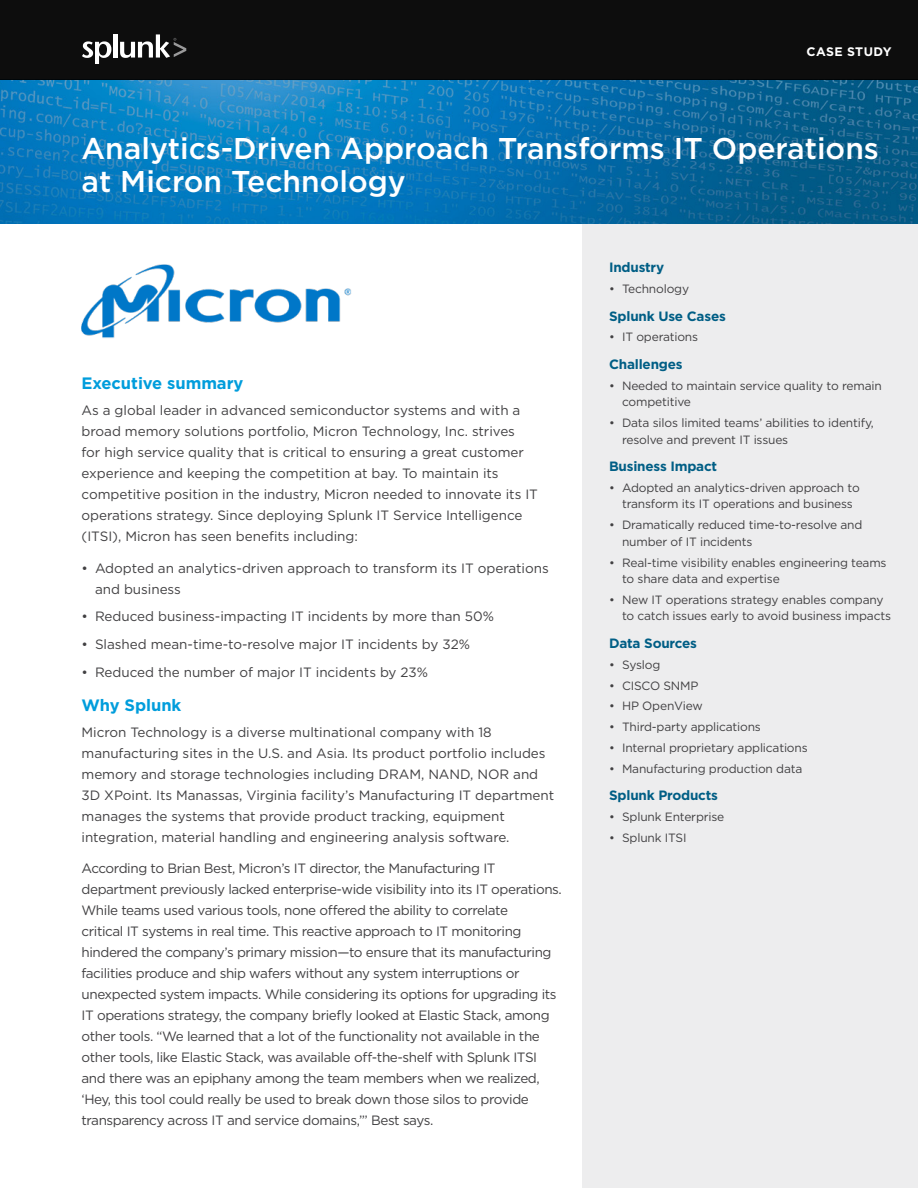
<style>
.page{position:relative;width:918px;height:1188px;background:#fff}
.page>*{position:absolute;margin:0;border:0;box-sizing:border-box;transform-origin:0 0}
.Header_White__Title{font:500 30px/33px "Gotham";color:#fff}
.Blue_Subheads{font:700 16.5px "Gotham";letter-spacing:-.005em;color:#009ddc}
.Body_Text{font:13.5px/21px "Gotham";letter-spacing:-.02em;color:#414042}
.Sidebar_Subheads{font:700 13.5px "Gotham";letter-spacing:-.015em;color:#005e85}
.t1{font:700 12.3px "Gotham";letter-spacing:.03em;color:#fff}
.t2{font:12px/16.5px "Gotham";letter-spacing:-.015em;color:#414042}
</style>
<div class="page">
<div style="left:582px;top:224px;width:336px;height:964px;background:#ededee"></div>
<img style="left:0;top:80px;width:918px;height:144px">
<div style="left:0;top:0;width:918px;height:80px;background:#0d0d0d"></div>
<svg style="left:82px;top:41px;width:29px;height:23px"></svg>
<hr style="left:113px;top:34px;width:4px;height:24px;background:#fff">
<svg style="left:120px;top:34px;width:66px;height:24px"></svg>
<img style="left:82px;top:264px;width:269px;height:74px">
<p class="t1" style="left:807px;top:43px;width:86px">CASE STUDY</p>
<p class="Header_White__Title" style="left:82px;top:132px;width:799px">Analytics-Driven Approach Transforms IT Operations at Micron Technology</p>
<p class="Blue_Subheads" style="left:82px;top:373px;width:163px">Executive summary</p>
<p class="Body_Text" style="left:82px;top:399px;width:458px">As a global leader in advanced semiconductor systems and with a broad memory solutions portfolio, Micron Technology, Inc. strives<br>for high service quality that is critical to ensuring a great customer experience and keeping the competition at bay. To maintain its competitive position in the industry, Micron needed to innovate its IT operations strategy. Since deploying Splunk IT Service Intelligence (ITSI), Micron has seen benefits including:</p>
<p class="Body_Text" style="left:95px;top:557px;width:455px;text-indent:-14px">• Adopted an analytics-driven approach to transform its IT operations and business</p>
<p class="Body_Text" style="left:82px;top:606px;width:414px">• Reduced business-impacting IT incidents by more than 50%</p>
<p class="Body_Text" style="left:82px;top:633px;width:390px">• Slashed mean-time-to-resolve major IT incidents by 32%</p>
<p class="Body_Text" style="left:82px;top:661px;width:348px">• Reduced the number of major IT incidents by 23%</p>
<p class="Blue_Subheads" style="left:82px;top:694px;width:101px">Why Splunk</p>
<p class="Body_Text" style="left:82px;top:721px;width:474px">Micron Technology is a diverse multinational company with 18 manufacturing sites in the U.S. and Asia. Its product portfolio includes memory and storage technologies including DRAM, NAND, NOR and 3D XPoint. Its Manassas, Virginia facility’s Manufacturing IT department manages the systems that provide product tracking, equipment integration, material handling and engineering analysis software.</p>
<p class="Body_Text" style="left:82px;top:858px;width:482px">According to Brian Best, Micron’s IT director, the Manufacturing IT department previously lacked enterprise-wide visibility into its IT operations.<br>While teams used various tools, none offered the ability to correlate<br>critical IT systems in real time. This reactive approach to IT monitoring hindered the company’s primary mission—to ensure that its manufacturing facilities produce and ship wafers without any system interruptions or unexpected system impacts. While considering its options for upgrading its IT operations strategy, the company briefly looked at Elastic Stack, among other tools. “We learned that a lot of the functionality not available in the other tools, like Elastic Stack, was available off-the-shelf with Splunk ITSI and there was an epiphany among the team members when we realized, ‘Hey, this tool could really be used to break down those silos to provide transparency across IT and service domains,’” Best says.</p>
<p class="Sidebar_Subheads" style="left:609px;top:258px;width:57px">Industry</p>
<p class="t2" style="left:609px;top:280px;width:82px">• Technology</p>
<p class="Sidebar_Subheads" style="left:609px;top:307px;width:118px">Splunk Use Cases</p>
<p class="t2" style="left:609px;top:329px;width:91px">• IT operations</p>
<p class="Sidebar_Subheads" style="left:609px;top:355px;width:75px">Challenges</p>
<p class="t2" style="left:622px;top:377px;width:261px;text-indent:-13px">• Needed to maintain service quality to remain competitive</p>
<p class="t2" style="left:622px;top:414px;width:253px;text-indent:-13px">• Data silos limited teams’ abilities to identify, resolve and prevent IT issues</p>
<p class="Sidebar_Subheads" style="left:609px;top:457px;width:110px">Business Impact</p>
<p class="t2" style="left:609px;top:479px;width:252px;text-align:center">• Adopted an analytics-driven approach to transform its IT operations and business</p>
<p class="t2" style="left:622px;top:517px;width:242px;text-indent:-13px">• Dramatically reduced time-to-resolve and number of IT incidents</p>
<p class="t2" style="left:622px;top:554px;width:266px;text-indent:-13px">• Real-time visibility enables engineering teams to share data and expertise</p>
<p class="t2" style="left:622px;top:591px;width:270px;text-indent:-13px">• New IT operations strategy enables company to catch issues early to avoid business impacts</p>
<p class="Sidebar_Subheads" style="left:609px;top:634px;width:89px">Data Sources</p>
<p class="t2" style="left:609px;top:656px;width:53px">• Syslog</p>
<p class="t2" style="left:609px;top:677px;width:91px">• CISCO SNMP</p>
<p class="t2" style="left:609px;top:698px;width:95px">• HP OpenView</p>
<p class="t2" style="left:609px;top:719px;width:153px">• Third-party applications</p>
<p class="t2" style="left:609px;top:739px;width:200px">• Internal proprietary applications</p>
<p class="t2" style="left:609px;top:760px;width:195px">• Manufacturing production data</p>
<p class="Sidebar_Subheads" style="left:609px;top:787px;width:110px">Splunk Products</p>
<p class="t2" style="left:609px;top:809px;width:117px">• Splunk Enterprise</p>
<p class="t2" style="left:609px;top:829px;width:79px">• Splunk ITSI</p>
</div>
